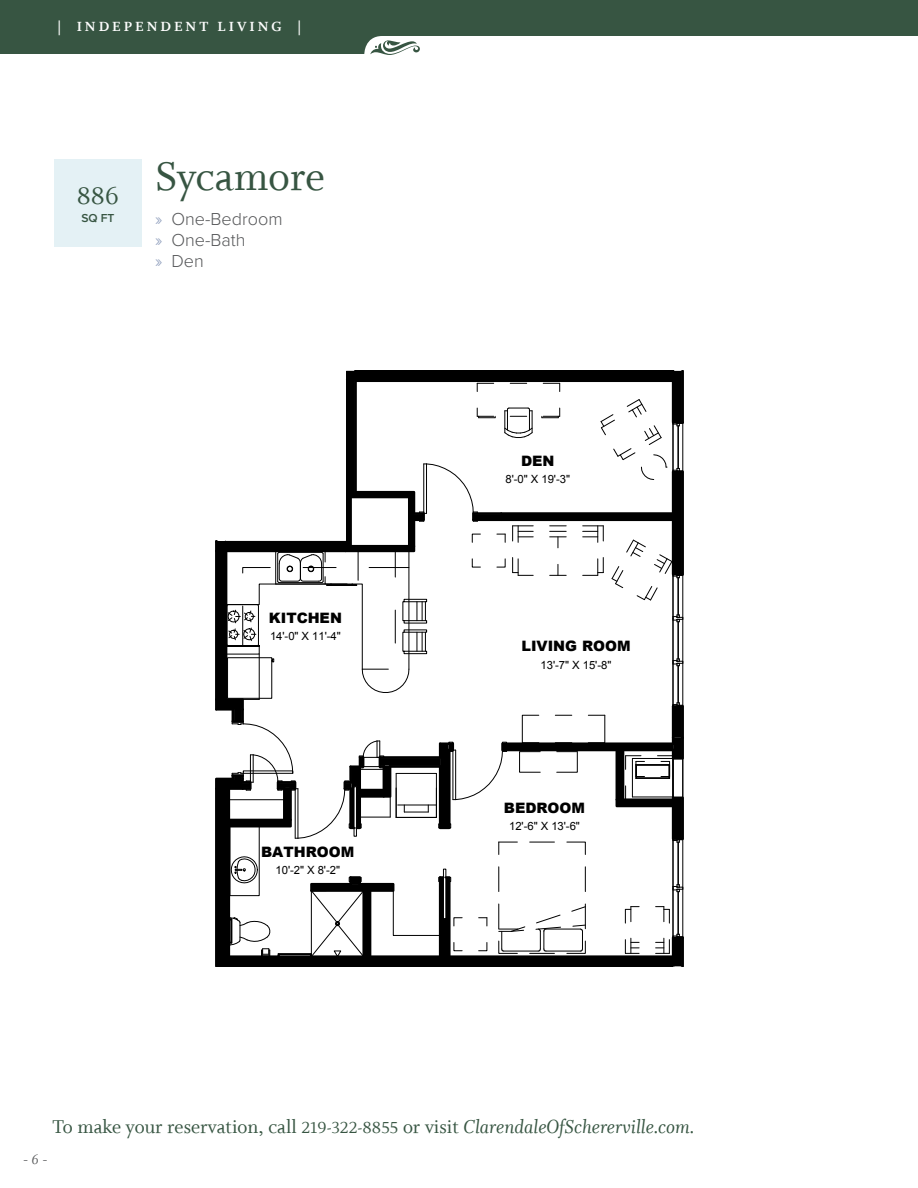
<style>
.page{position:relative;width:918px;height:1188px;background:#fff}
.page>*{position:absolute;margin:0;border:0;box-sizing:border-box;transform-origin:0 0}
.Plan_Name{font:45px "Whitman Roman LF";color:#375542}
.t1{font:27px "Whitman Roman LF";color:#375542}
.t2{font:21px "Whitman Roman LF";color:#375542}
.t3{font:300 18px "Proxima Nova";color:#57585a}
.t4{font:15px "Whitman Bold LF";letter-spacing:.2em;color:#fff}
.t5{font:300 15px "Proxima Nova";color:#57585a}
.t6{font:900 14.4px "Arial";color:#000}
.t7{font:600 12px "Proxima Nova";color:#375542}
.t8{font:11.25px "Arial";letter-spacing:-.005em;color:#000}
.s1{color:#8e9dbc}
.s2{font-size:18px}
.s3{font-family:"Whitman Italic LF"}
.s4{font-family:"Whitman Italic LF";font-weight:400}
</style>
<div class="page">
<div style="left:0;top:0;width:918px;height:36px;background:#375542"></div>
<svg style="left:0;top:36px;width:420px;height:19px;background:#526c5b"></svg>
<svg style="left:215px;top:371px;width:469px;height:596px"></svg>
<hr style="left:683px;top:422px;width:1px;height:50px;background:#000">
<hr style="left:683px;top:574px;width:1px;height:132px;background:#000">
<div style="left:509px;top:820px;width:71px;height:12px;background:#fff"></div>
<div style="left:541px;top:658px;width:70px;height:13px;background:#fff"></div>
<div style="left:270px;top:630px;width:71px;height:12px;background:#fff"></div>
<div style="left:505px;top:473px;width:65px;height:13px;background:#fff"></div>
<div style="left:276px;top:864px;width:64px;height:12px;background:#fff"></div>
<div style="left:54px;top:159px;width:88px;height:88px;background:#e4f1f5"></div>
<p class="t4" style="left:57px;top:18px;width:245px">| INDEPENDENT LIVING |</p>
<p class="t1" style="left:77px;top:181px;width:43px">886</p>
<p class="t7" style="left:81px;top:211px;width:35px">SQ FT</p>
<p class="Plan_Name" style="left:155px;top:152px;width:171px">Sycamore</p>
<p class="t3" style="left:155px;top:208px;width:129px"><span class="s1">»</span> One-Bedroom</p>
<p class="t3" style="left:155px;top:229px;width:92px"><span class="s1">»</span> One-Bath</p>
<p class="t3" style="left:155px;top:250px;width:50px"><span class="s1">»</span> Den</p>
<p class="t6" style="left:269px;top:609px;width:75px">KITCHEN</p>
<p class="t8" style="left:270px;top:629px;width:72px">14'-0" X 11'-4"</p>
<p class="t6" style="left:261px;top:843px;width:95px">BATHROOM</p>
<p class="t8" style="left:276px;top:862px;width:66px">10'-2" X 8'-2"</p>
<p class="t6" style="left:521px;top:453px;width:35px">DEN</p>
<p class="t8" style="left:505px;top:472px;width:66px">8'-0" X 19'-3"</p>
<p class="t6" style="left:521px;top:638px;width:111px">LIVING ROOM</p>
<p class="t8" style="left:541px;top:657px;width:72px">13'-7" X 15'-8"</p>
<p class="t6" style="left:504px;top:800px;width:83px">BEDROOM</p>
<p class="t8" style="left:509px;top:818px;width:72px">12'-6" X 13'-6"</p>
<p class="t2" style="left:53px;top:1115px;width:643px">To make your reservation, call <span class="s2">219-322-8855</span> or visit <span class="s3">ClarendaleOfSchererville.com.</span></p>
<p class="t5" style="left:24px;top:1150px;width:25px">- <span class="s4">6</span> -</p>
</div>
